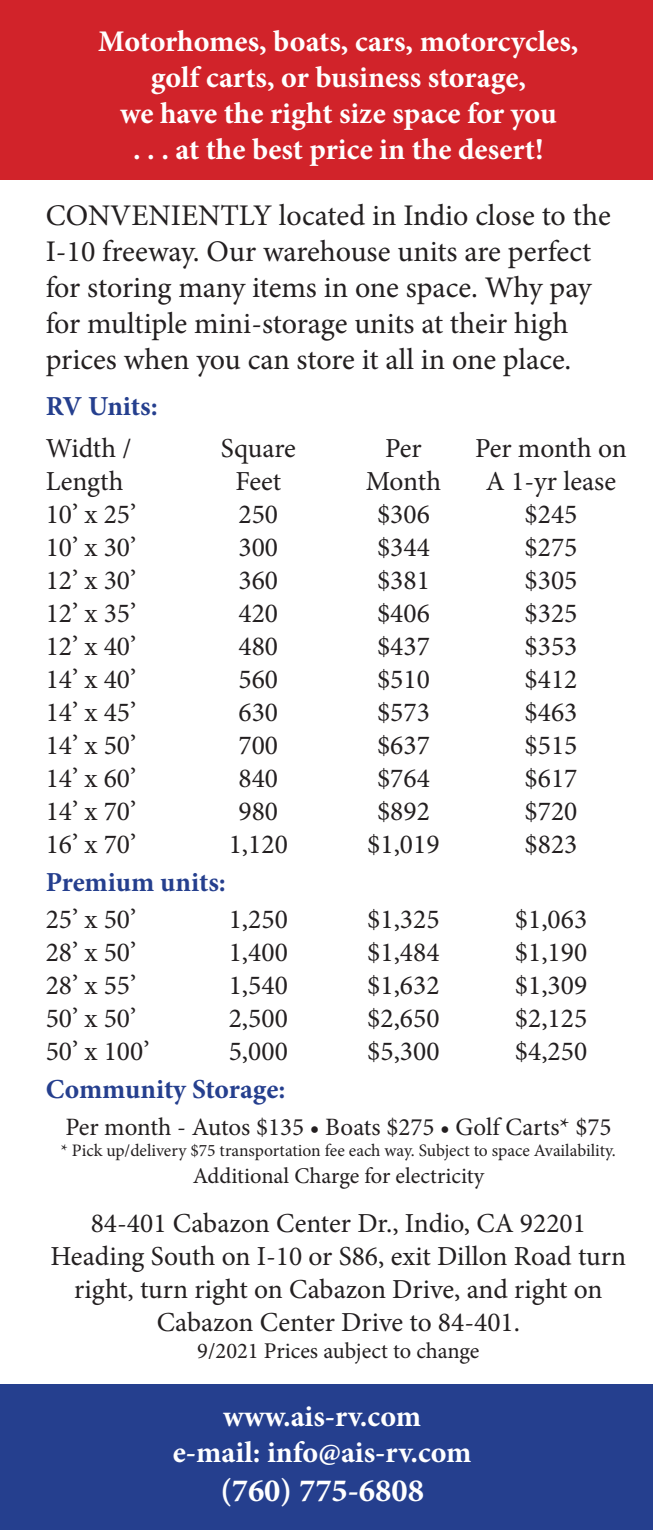
<style>
.page{position:relative;width:653px;height:1530px;background:#fff}
.page>*{position:absolute;margin:0;border:0;box-sizing:border-box;transform-origin:0 0}
.t1{font:700 32.5px "Minion Pro";color:#fff}
.t2{font:30px/36px "Minion Pro";color:#231f20}
.t3{font:700 30px/36px "Minion Pro";color:#fff;text-align:center}
.t4{font:27.5px/33px "Minion Pro";color:#231f20;text-align:center}
.t5{font:700 27.5px "Minion Pro";letter-spacing:-.005em;color:#253f8e}
.t6{font:25px "Minion Pro";color:#231f20}
.t7{font:22.5px "Minion Pro";color:#231f20}
.t8{font:17.5px "Minion Pro";color:#231f20}
</style>
<div class="page">
<div style="left:0;top:0;width:652px;height:180px;background:#d1232a"></div>
<div style="left:0;top:1384px;width:652px;height:146px;background:#253f8e"></div>
<p class="t3" style="left:98px;top:23px;width:481px">Motorhomes, boats, cars, motorcycles, golf carts, or business storage,</p>
<p class="t3" style="left:120px;top:95px;width:438px">we have the right size space for you . . . at the best price in the desert!</p>
<p class="t2" style="left:46px;top:198px;width:566px">CONVENIENTLY located in Indio close to the I-10 freeway. Our warehouse units are perfect for storing many items in one space. Why pay for multiple mini-storage units at their high prices when you can store it all in one place.</p>
<p class="t5" style="left:46px;top:387px;width:114px">RV Units:</p>
<p class="t4" style="left:46px;top:432px;width:87px">Width /</p>
<p class="t4" style="left:221px;top:432px;width:77px">Square</p>
<p class="t4" style="left:385px;top:432px;width:38px">Per</p>
<p class="t4" style="left:475px;top:432px;width:153px">Per month on</p>
<p class="t4" style="left:46px;top:465px;width:79px">Length</p>
<p class="t4" style="left:235px;top:465px;width:47px">Feet</p>
<p class="t4" style="left:366px;top:465px;width:77px">Month</p>
<p class="t4" style="left:486px;top:465px;width:132px">A 1-yr lease</p>
<p class="t4" style="left:46px;top:498px;width:92px">10’ x 25’</p>
<p class="t4" style="left:238px;top:498px;width:41px">250</p>
<p class="t4" style="left:377px;top:498px;width:54px">$306</p>
<p class="t4" style="left:524px;top:498px;width:54px">$245</p>
<p class="t4" style="left:46px;top:531px;width:92px">10’ x 30’</p>
<p class="t4" style="left:238px;top:531px;width:41px">300</p>
<p class="t4" style="left:377px;top:531px;width:54px">$344</p>
<p class="t4" style="left:524px;top:531px;width:54px">$275</p>
<p class="t4" style="left:46px;top:564px;width:92px">12’ x 30’</p>
<p class="t4" style="left:238px;top:564px;width:41px">360</p>
<p class="t4" style="left:377px;top:564px;width:54px">$381</p>
<p class="t4" style="left:524px;top:564px;width:54px">$305</p>
<p class="t4" style="left:46px;top:597px;width:92px">12’ x 35’</p>
<p class="t4" style="left:238px;top:597px;width:41px">420</p>
<p class="t4" style="left:377px;top:597px;width:54px">$406</p>
<p class="t4" style="left:524px;top:597px;width:54px">$325</p>
<p class="t4" style="left:46px;top:630px;width:92px">12’ x 40’</p>
<p class="t4" style="left:238px;top:630px;width:41px">480</p>
<p class="t4" style="left:377px;top:630px;width:54px">$437</p>
<p class="t4" style="left:524px;top:630px;width:54px">$353</p>
<p class="t4" style="left:46px;top:663px;width:92px">14’ x 40’</p>
<p class="t4" style="left:238px;top:663px;width:41px">560</p>
<p class="t4" style="left:377px;top:663px;width:54px">$510</p>
<p class="t4" style="left:524px;top:663px;width:54px">$412</p>
<p class="t4" style="left:46px;top:696px;width:92px">14’ x 45’</p>
<p class="t4" style="left:238px;top:696px;width:41px">630</p>
<p class="t4" style="left:377px;top:696px;width:54px">$573</p>
<p class="t4" style="left:524px;top:696px;width:54px">$463</p>
<p class="t4" style="left:46px;top:729px;width:92px">14’ x 50’</p>
<p class="t4" style="left:238px;top:729px;width:41px">700</p>
<p class="t4" style="left:377px;top:729px;width:54px">$637</p>
<p class="t4" style="left:524px;top:729px;width:54px">$515</p>
<p class="t4" style="left:46px;top:762px;width:92px">14’ x 60’</p>
<p class="t4" style="left:238px;top:762px;width:41px">840</p>
<p class="t4" style="left:377px;top:762px;width:54px">$764</p>
<p class="t4" style="left:524px;top:762px;width:54px">$617</p>
<p class="t4" style="left:46px;top:795px;width:92px">14’ x 70’</p>
<p class="t4" style="left:238px;top:795px;width:41px">980</p>
<p class="t4" style="left:377px;top:795px;width:54px">$892</p>
<p class="t4" style="left:524px;top:795px;width:54px">$720</p>
<p class="t4" style="left:46px;top:828px;width:92px">16’ x 70’</p>
<p class="t4" style="left:229px;top:828px;width:61px">1,120</p>
<p class="t4" style="left:367px;top:828px;width:74px">$1,019</p>
<p class="t4" style="left:524px;top:828px;width:54px">$823</p>
<p class="t5" style="left:46px;top:863px;width:182px">Premium units:</p>
<p class="t4" style="left:46px;top:903px;width:92px">25’ x 50’</p>
<p class="t4" style="left:229px;top:903px;width:61px">1,250</p>
<p class="t4" style="left:367px;top:903px;width:74px">$1,325</p>
<p class="t4" style="left:515px;top:903px;width:74px">$1,063</p>
<p class="t4" style="left:46px;top:936px;width:92px">28’ x 50’</p>
<p class="t4" style="left:229px;top:936px;width:61px">1,400</p>
<p class="t4" style="left:367px;top:936px;width:74px">$1,484</p>
<p class="t4" style="left:515px;top:936px;width:74px">$1,190</p>
<p class="t4" style="left:46px;top:969px;width:92px">28’ x 55’</p>
<p class="t4" style="left:229px;top:969px;width:61px">1,540</p>
<p class="t4" style="left:367px;top:969px;width:74px">$1,632</p>
<p class="t4" style="left:515px;top:969px;width:74px">$1,309</p>
<p class="t4" style="left:46px;top:1002px;width:92px">50’ x 50’</p>
<p class="t4" style="left:229px;top:1002px;width:61px">2,500</p>
<p class="t4" style="left:367px;top:1002px;width:74px">$2,650</p>
<p class="t4" style="left:515px;top:1002px;width:74px">$2,125</p>
<p class="t4" style="left:46px;top:1035px;width:105px">50’ x 100’</p>
<p class="t4" style="left:229px;top:1035px;width:61px">5,000</p>
<p class="t4" style="left:367px;top:1035px;width:74px">$5,300</p>
<p class="t4" style="left:515px;top:1035px;width:74px">$4,250</p>
<p class="t5" style="left:46px;top:1070px;width:241px">Community Storage:</p>
<p class="t6" style="left:65px;top:1111px;width:547px">Per month - Autos $135 • Boats $275 • Golf Carts* $75</p>
<p class="t8" style="left:61px;top:1139px;width:556px">* Pick up/delivery $75 transportation fee each way. Subject to space Availability.</p>
<p class="t7" style="left:193px;top:1161px;width:293px">Additional Charge for electricity</p>
<p class="t4" style="left:91px;top:1207px;width:496px">84-401 Cabazon Center Dr., Indio, CA 92201</p>
<p class="t4" style="left:51px;top:1240px;width:577px">Heading South on I-10 or S86, exit Dillon Road turn right, turn right on Cabazon Drive, and right on<br>Cabazon Center Drive to 84-401.</p>
<p class="t7" style="left:197px;top:1336px;width:284px">9/2021 Prices aubject to change</p>
<p class="t3" style="left:223px;top:1398px;width:199px">www.ais-rv.com</p>
<p class="t3" style="left:173px;top:1434px;width:300px">e-mail: info@ais-rv.com</p>
<p class="t1" style="left:220px;top:1468px;width:205px">(760) 775-6808</p>
</div>
